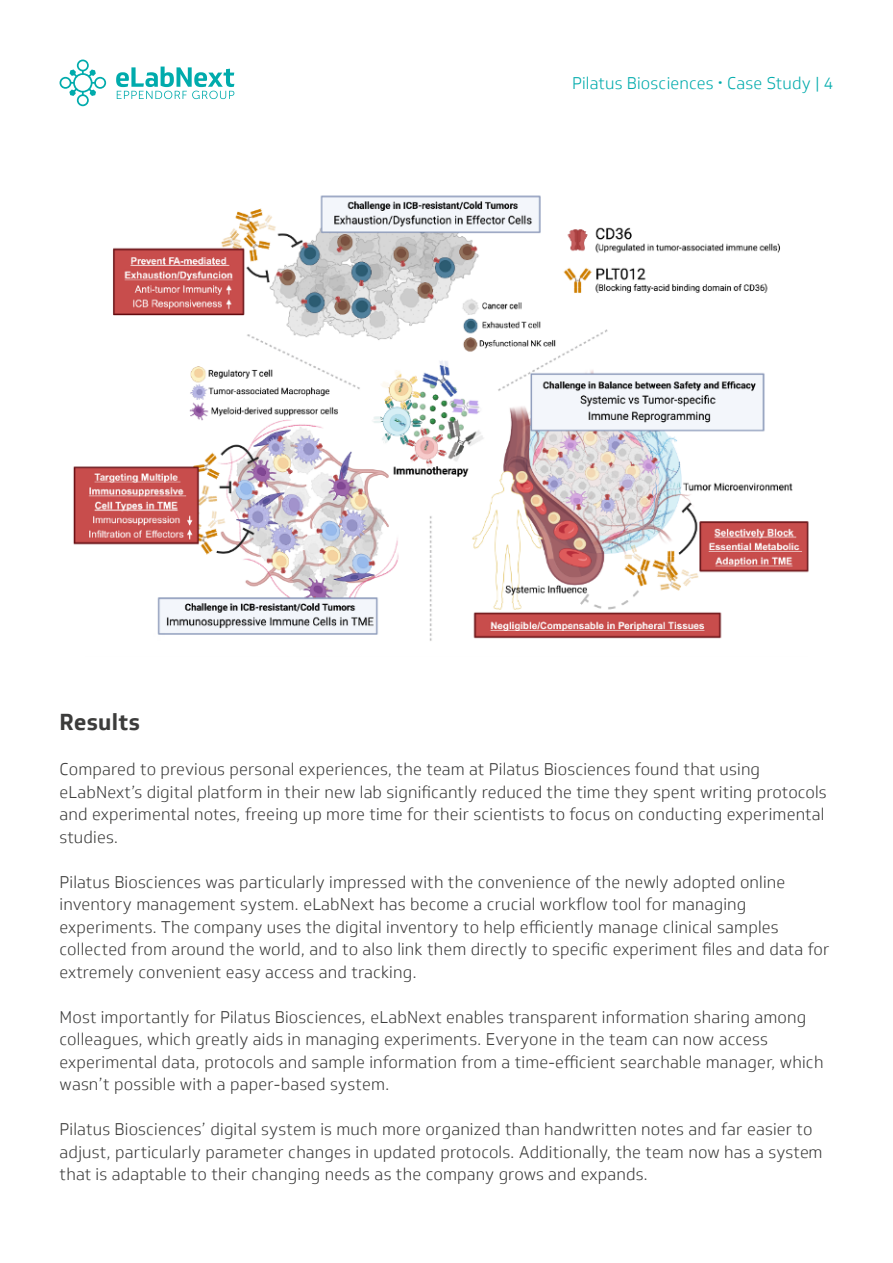
<style>
.page{position:relative;width:893px;height:1263px;background:#fff}
.page>*{position:absolute;margin:0;border:0;box-sizing:border-box;transform-origin:0 0}
.t1{font:700 22.5px "Soleto";letter-spacing:.01em;color:#3c3c3b}
.t2{font:300 16.5px/22.5px "Soleto";letter-spacing:.01em;color:#3c3c3b}
.t3{font:300 16.5px "Soleto";letter-spacing:.01em;color:#00abac}
.s1{font-weight:700}
</style>
<div class="page">
<img style="left:73px;top:195px;width:736px;height:446px">
<svg style="left:60px;top:60px;width:46px;height:46px"></svg>
<svg style="left:116px;top:67px;width:118px;height:32px"></svg>
<p class="t3" style="left:572px;top:74px;width:263px">Pilatus Biosciences <span class="s1">·</span> Case Study | 4</p>
<h1 class="t1" style="left:60px;top:708px;width:82px">Results</h1>
<p class="t2" style="left:60px;top:758px;width:769px">Compared to previous personal experiences, the team at Pilatus Biosciences found that using eLabNext’s digital platform in their new lab significantly reduced the time they spent writing protocols and experimental notes, freeing up more time for their scientists to focus on conducting experimental studies.</p>
<p class="t2" style="left:60px;top:871px;width:771px">Pilatus Biosciences was particularly impressed with the convenience of the newly adopted online inventory management system. eLabNext has become a crucial workflow tool for managing experiments. The company uses the digital inventory to help efficiently manage clinical samples collected from around the world, and to also link them directly to specific experiment files and data for extremely convenient easy access and tracking.</p>
<p class="t2" style="left:60px;top:1006px;width:765px">Most importantly for Pilatus Biosciences, eLabNext enables transparent information sharing among colleagues, which greatly aids in managing experiments. Everyone in the team can now access experimental data, protocols and sample information from a time-efficient searchable manager, which wasn’t possible with a paper-based system.</p>
<p class="t2" style="left:60px;top:1118px;width:764px">Pilatus Biosciences’ digital system is much more organized than handwritten notes and far easier to adjust, particularly parameter changes in updated protocols. Additionally, the team now has a system that is adaptable to their changing needs as the company grows and expands.</p>
</div>
